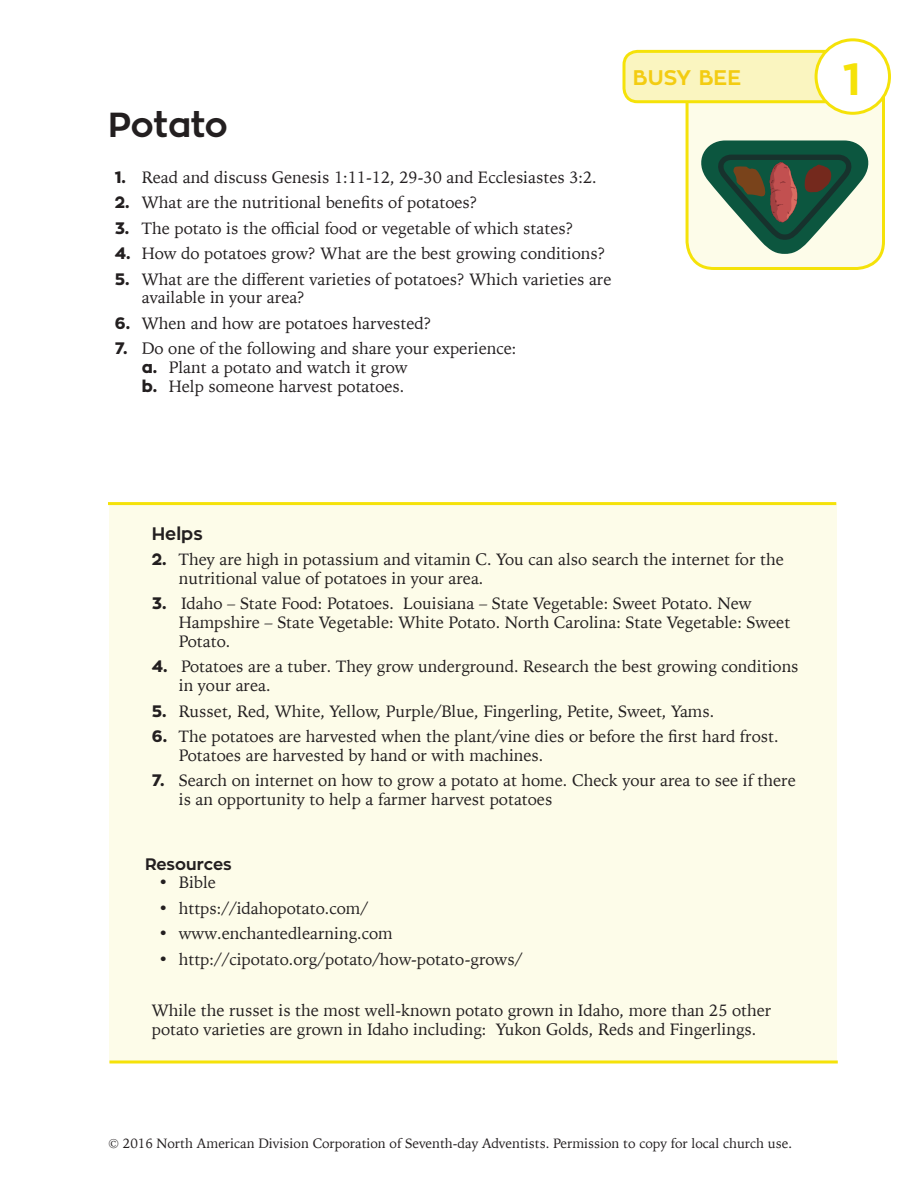
<style>
.page{position:relative;width:918px;height:1188px;background:#fff}
.page>*{position:absolute;margin:0;border:0;box-sizing:border-box;transform-origin:0 0}
.t1{font:700 45px "Zona Pro";color:#f5e209}
.t2{font:700 34.5px "Zona Pro";letter-spacing:-.005em;color:#231f20}
.t3{font:700 21px "Zona Pro";color:#f3cc12}
.t4{font:700 18px "Zona Pro";color:#231f20}
.t5{font:16.5px/18.8px "Iowan Old Style";color:#231f20}
.t6{font:700 16.5px "Zona Pro";color:#231f20}
.t7{font:13.5px "Iowan Old Style";color:#231f20}
.s1{font-family:"Zona Pro";font-weight:800}
</style>
<div class="page">
<div style="left:109px;top:505px;width:727px;height:558px;background:#fdfce9"></div>
<hr style="left:108px;top:502px;width:728px;height:3px;background:#f5e209">
<svg style="left:110px;top:1060px;width:728px;height:4px;background:#f6e843"></svg>
<svg style="left:816px;top:40px;width:74px;height:73px"></svg>
<div style="left:815px;top:38px;width:76px;height:77px;border:3px solid #f5e209;border-radius:50%"></div>
<svg style="left:622px;top:48px;width:264px;height:222px"></svg>
<h2 class="t2" style="left:108px;top:102px;width:121px">Potato</h2>
<p class="t5" style="left:115px;top:167px;width:484px"><span class="s1">1.</span> Read and discuss Genesis 1:11-12, 29-30 and Ecclesiastes 3:2.</p>
<p class="t5" style="left:115px;top:192px;width:364px"><span class="s1">2.</span> What are the nutritional benefits of potatoes?</p>
<p class="t5" style="left:115px;top:218px;width:460px"><span class="s1">3.</span> The potato is the official food or vegetable of which states?</p>
<p class="t5" style="left:115px;top:243px;width:492px"><span class="s1">4.</span> How do potatoes grow? What are the best growing conditions?</p>
<p class="t5" style="left:142px;top:269px;width:471px;text-indent:-27px"><span class="s1">5.</span> What are the different varieties of potatoes? Which varieties are available in your area?</p>
<p class="t5" style="left:115px;top:313px;width:318px"><span class="s1">6.</span> When and how are potatoes harvested?</p>
<p class="t5" style="left:142px;top:338px;width:376px;text-indent:-27px"><span class="s1">7.</span> Do one of the following and share your experience: <span class="s1">a.</span> Plant a potato and watch it grow<br><span class="s1">b.</span> Help someone harvest potatoes.</p>
<p class="t3" style="left:633px;top:64px;width:110px">BUSY BEE</p>
<h1 class="t1" style="left:843px;top:50px;width:20px">1</h1>
<p class="t4" style="left:152px;top:522px;width:52px">Helps</p>
<p class="t5" style="left:179px;top:549px;width:606px;text-indent:-27px"><span class="s1">2.</span> They are high in potassium and vitamin C. You can also search the internet for the nutritional value of potatoes in your area.</p>
<p class="t5" style="left:179px;top:594px;width:613px;text-indent:-27px"><span class="s1">3.</span> Idaho – State Food: Potatoes. Louisiana – State Vegetable: Sweet Potato. New<br>Hampshire – State Vegetable: White Potato. North Carolina: State Vegetable: Sweet<br>Potato.</p>
<p class="t5" style="left:179px;top:657px;width:621px;text-indent:-27px"><span class="s1">4.</span> Potatoes are a tuber. They grow underground. Research the best growing conditions in your area.</p>
<p class="t5" style="left:152px;top:701px;width:564px"><span class="s1">5.</span> Russet, Red, White, Yellow, Purple/Blue, Fingerling, Petite, Sweet, Yams.</p>
<p class="t5" style="left:179px;top:726px;width:601px;text-indent:-27px"><span class="s1">6.</span> The potatoes are harvested when the plant/vine dies or before the first hard frost.<br>Potatoes are harvested by hand or with machines.</p>
<p class="t5" style="left:179px;top:771px;width:618px;text-indent:-27px"><span class="s1">7.</span> Search on internet on how to grow a potato at home. Check your area to see if there is an opportunity to help a farmer harvest potatoes</p>
<p class="t6" style="left:145px;top:853px;width:88px">Resources</p>
<p class="t5" style="left:159px;top:873px;width:59px">• Bible</p>
<p class="t5" style="left:159px;top:898px;width:211px">• https://idahopotato.com/</p>
<p class="t5" style="left:159px;top:924px;width:236px">• www.enchantedlearning.com</p>
<p class="t5" style="left:159px;top:949px;width:365px">• http://cipotato.org/potato/how-potato-grows/</p>
<p class="t5" style="left:152px;top:1000px;width:621px">While the russet is the most well-known potato grown in Idaho, more than 25 other potato varieties are grown in Idaho including: Yukon Golds, Reds and Fingerlings.</p>
<p class="t7" style="left:108px;top:1131px;width:686px">© 2016 North American Division Corporation of Seventh-day Adventists. Permission to copy for local church use.</p>
</div>
